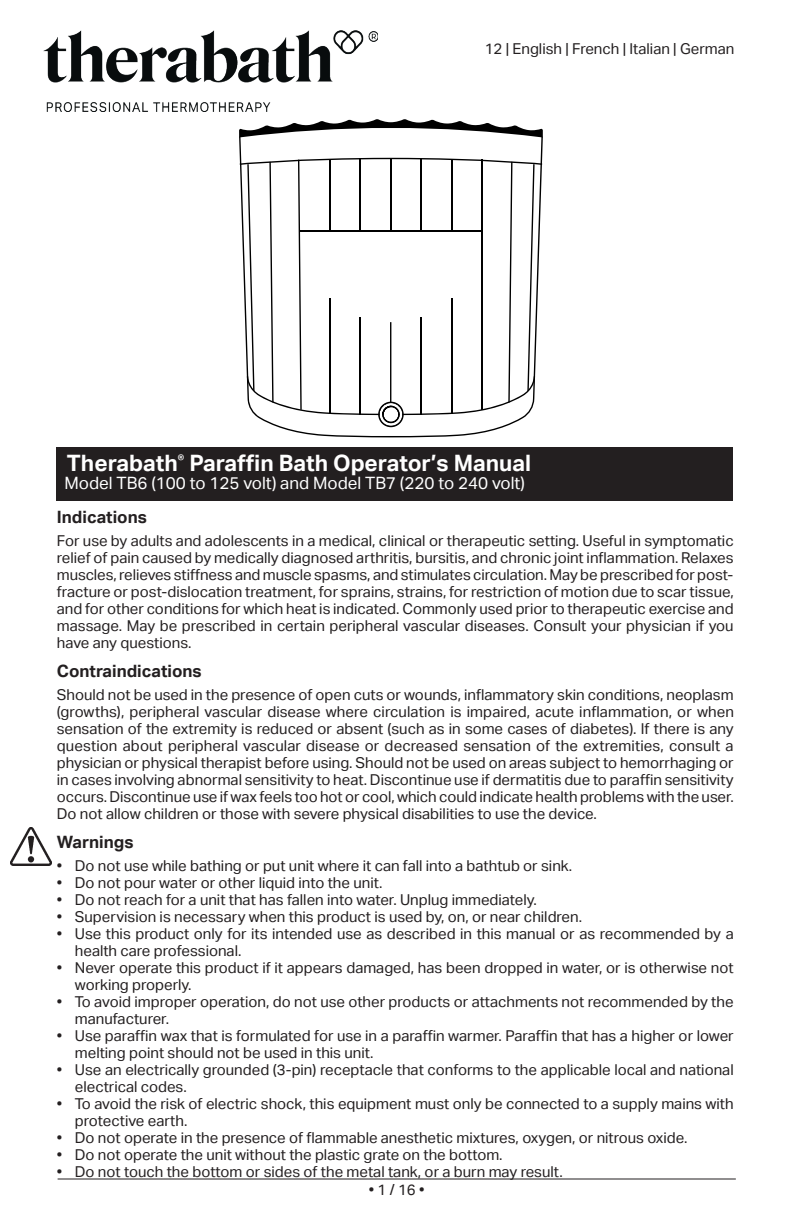
<style>
.page{position:relative;width:792px;height:1224px;background:#fff}
.page>*{position:absolute;margin:0;border:0;box-sizing:border-box;transform-origin:0 0}
.t1{font:700 22.6px "Aktiv Grotesk";color:#fff}
.t2{font:17px "Aktiv Grotesk";color:#fff}
.t3{font:700 17px "Aktiv Grotesk";color:#231f20}
.t4{font:15px/17px "Aktiv Grotesk";color:#231f20}
</style>
<div class="page">
<hr style="left:58px;top:1178px;width:678px;height:1px;background:#231f20">
<div style="left:57px;top:447px;width:676px;height:54px;background:#231f20"></div>
<img style="left:10px;top:827px;width:41px;height:39px">
<img style="left:43px;top:30px;width:335px;height:82px">
<svg style="left:239px;top:137px;width:304px;height:300px"></svg>
<svg style="left:240px;top:158px;width:302px;height:269px"></svg>
<svg style="left:239px;top:119px;width:304px;height:18px"></svg>
<p class="t4" style="left:485px;top:40px;width:251px">12 | English | French | Italian | German</p>
<h1 class="t1" style="left:67px;top:455px;width:466px">Therabath<sup>®</sup> Para昀케n Bath Operator’s Manual</h1>
<p class="t2" style="left:64px;top:474px;width:462px">Model TB6 (100 to 125 volt) and Model TB7 (220 to 240 volt)</p>
<p class="t3" style="left:57px;top:507px;width:92px">Indications</p>
<p class="t4" style="left:57px;top:532px;width:678px;text-align:justify">For use by adults and adolescents in a medical, clinical or therapeutic setting. Useful in symptomatic relief of pain caused by medically diagnosed arthritis, bursitis, and chronic joint in昀氀ammation. Relaxes muscles, relieves sti昀昀ness and muscle spasms, and stimulates circulation. May be prescribed for post&shy;fracture or post-dislocation treatment, for sprains, strains, for restriction of motion due to scar tissue, and for other conditions for which heat is indicated. Commonly used prior to therapeutic exercise and massage. May be prescribed in certain peripheral vascular diseases. Consult your physician if you have any questions.</p>
<p class="t3" style="left:57px;top:661px;width:146px">Contraindications</p>
<p class="t4" style="left:57px;top:687px;width:679px;text-align:justify">Should not be used in the presence of open cuts or wounds, in昀氀ammatory skin conditions, neoplasm (growths), peripheral vascular disease where circulation is impaired, acute in昀氀ammation, or when sensation of the extremity is reduced or absent (such as in some cases of diabetes). If there is any question about peripheral vascular disease or decreased sensation of the extremities, consult a physician or physical therapist before using. Should not be used on areas subject to hemorrhaging or in cases involving abnormal sensitivity to heat. Discontinue use if dermatitis due to para昀케n sensitivity occurs. Discontinue use if wax feels too hot or cool, which could indicate health problems with the user.<br>Do not allow children or those with severe physical disabilities to use the device.</p>
<p class="t3" style="left:57px;top:832px;width:78px">Warnings</p>
<p class="t4" style="left:57px;top:858px;width:517px">• Do not use while bathing or put unit where it can fall into a bathtub or sink.</p>
<p class="t4" style="left:57px;top:874px;width:327px">• Do not pour water or other liquid into the unit.</p>
<p class="t4" style="left:57px;top:891px;width:481px">• Do not reach for a unit that has fallen into water. Unplug immediately.</p>
<p class="t4" style="left:57px;top:908px;width:527px">• Supervision is necessary when this product is used by, on, or near children.</p>
<p class="t4" style="left:75px;top:925px;width:660px;text-indent:-18px">• Use this product only for its intended use as described in this manual or as recommended by a health care professional.</p>
<p class="t4" style="left:75px;top:959px;width:660px;text-indent:-18px">• Never operate this product if it appears damaged, has been dropped in water, or is otherwise not working properly.</p>
<p class="t4" style="left:75px;top:993px;width:660px;text-indent:-18px">• To avoid improper operation, do not use other products or attachments not recommended by the manufacturer.</p>
<p class="t4" style="left:75px;top:1028px;width:660px;text-indent:-18px">• Use para昀케n wax that is formulated for use in a para昀케n warmer. Para昀케n that has a higher or lower melting point should not be used in this unit.</p>
<p class="t4" style="left:75px;top:1062px;width:660px;text-indent:-18px">• Use an electrically grounded (3-pin) receptacle that conforms to the applicable local and national electrical codes.</p>
<p class="t4" style="left:75px;top:1096px;width:660px;text-indent:-18px">• To avoid the risk of electric shock, this equipment must only be connected to a supply mains with protective earth.</p>
<p class="t4" style="left:57px;top:1130px;width:632px">• Do not operate in the presence of 昀氀ammable anesthetic mixtures, oxygen, or nitrous oxide.</p>
<p class="t4" style="left:57px;top:1146px;width:447px">• Do not operate the unit without the plastic grate on the bottom.</p>
<p class="t4" style="left:57px;top:1164px;width:507px">• Do not touch the bottom or sides of the metal tank, or a burn may result.</p>
<p class="t4" style="left:369px;top:1181px;width:57px">• 1 / 16 •</p>
</div>
